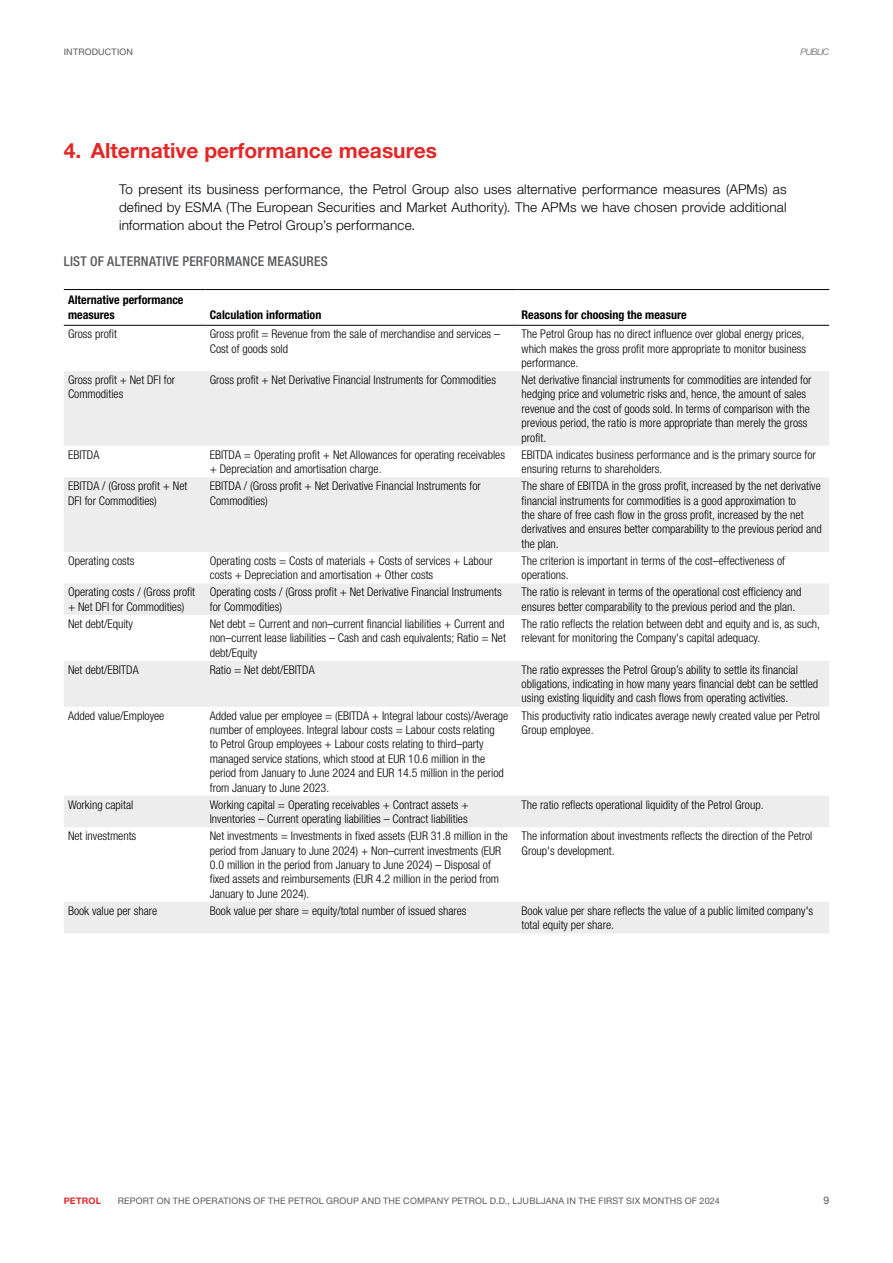
<style>
.page{position:relative;width:893px;height:1263px;background:#fff}
.page>*{position:absolute;margin:0;border:0;box-sizing:border-box;transform-origin:0 0}
.t1{font:700 21px "Helvetica Neue LT Pro";color:#e12827}
.t2{font:300 13.5px/18px "Helvetica Neue LT Pro";letter-spacing:.01em;color:#000;text-align:justify}
.t3{font:500 condensed 13.5px "Helvetica Neue LT Pro";letter-spacing:.02em;color:#58595b}
.t4{font:300 condensed 12px/14.4px "Helvetica Neue LT Pro";color:#000}
.t5{font:700 condensed 12px/14.4px "Helvetica Neue LT Pro";color:#000}
.t6{font:10.5px "Helvetica Neue LT Pro";color:#58595b}
.t7{font:9px "Helvetica Neue LT Pro";letter-spacing:.02em;color:#58595b}
.t8{font:700 9px "Helvetica Neue LT Pro";letter-spacing:.02em;color:#e12827}
.t9{font:italic 300 9px "Helvetica Neue LT Pro";letter-spacing:-.055em;color:#58595b}
</style>
<div class="page">
<svg style="left:64px;top:371px;width:765px;height:562px;fill:#ededee"></svg>
<hr style="left:64px;top:289px;width:142px;height:1px;background:#000">
<hr style="left:206px;top:289px;width:311px;height:1px;background:#000">
<hr style="left:517px;top:289px;width:312px;height:1px;background:#000">
<hr style="left:64px;top:325px;width:142px;height:1px;background:#000">
<hr style="left:206px;top:325px;width:311px;height:1px;background:#000">
<hr style="left:517px;top:325px;width:312px;height:1px;background:#000">
<p class="t7" style="left:64px;top:47px;width:71px">INTRODUCTION</p>
<p class="t9" style="left:801px;top:47px;width:30px">PUBLIC</p>
<h1 class="t1" style="left:64px;top:138px;width:375px">4. Alternative performance measures</h1>
<p class="t2" style="left:119px;top:180px;width:669px">To present its business performance, the Petrol Group also uses alternative performance measures (APMs) as defined by ESMA (The European Securities and Market Authority). The APMs we have chosen provide additional information about the Petrol Group’s performance.</p>
<p class="t3" style="left:64px;top:253px;width:266px">LIST OF ALTERNATIVE PERFORMANCE MEASURES</p>
<p class="t5" style="left:68px;top:293px;width:117px">Alternative performance measures</p>
<p class="t5" style="left:210px;top:307px;width:113px">Calculation information</p>
<p class="t5" style="left:522px;top:307px;width:166px">Reasons for choosing the measure</p>
<p class="t4" style="left:68px;top:327px;width:50px">Gross profit</p>
<p class="t4" style="left:210px;top:327px;width:292px">Gross profit = Revenue from the sale of merchandise and services –<br>Cost of goods sold</p>
<p class="t4" style="left:522px;top:327px;width:286px">The Petrol Group has no direct influence over global energy prices, which makes the gross profit more appropriate to monitor business performance.</p>
<p class="t4" style="left:68px;top:372px;width:109px">Gross profit + Net DFI for<br>Commodities</p>
<p class="t4" style="left:210px;top:372px;width:288px">Gross profit + Net Derivative Financial Instruments for Commodities</p>
<p class="t4" style="left:522px;top:372px;width:291px">Net derivative financial instruments for commodities are intended for hedging price and volumetric risks and, hence, the amount of sales revenue and the cost of goods sold. In terms of comparison with the previous period, the ratio is more appropriate than merely the gross profit.</p>
<p class="t4" style="left:68px;top:447px;width:33px">EBITDA</p>
<p class="t4" style="left:210px;top:447px;width:297px">EBITDA = Operating profit + Net Allowances for operating receivables + Depreciation and amortisation charge.</p>
<p class="t4" style="left:522px;top:447px;width:296px">EBITDA indicates business performance and is the primary source for ensuring returns to shareholders.</p>
<p class="t4" style="left:68px;top:479px;width:121px">EBITDA / (Gross profit + Net<br>DFI for Commodities)</p>
<p class="t4" style="left:210px;top:479px;width:273px">EBITDA / (Gross profit + Net Derivative Financial Instruments for<br>Commodities)</p>
<p class="t4" style="left:522px;top:479px;width:302px">The share of EBITDA in the gross profit, increased by the net derivative financial instruments for commodities is a good approximation to<br>the share of free cash flow in the gross profit, increased by the net derivatives and ensures better comparability to the previous period and the plan.</p>
<p class="t4" style="left:68px;top:553px;width:68px">Operating costs</p>
<p class="t4" style="left:210px;top:553px;width:284px">Operating costs = Costs of materials + Costs of services + Labour costs + Depreciation and amortisation + Other costs</p>
<p class="t4" style="left:522px;top:553px;width:265px">The criterion is important in terms of the cost–effectiveness of operations.</p>
<p class="t4" style="left:68px;top:585px;width:129px">Operating costs / (Gross profit + Net DFI for Commodities)</p>
<p class="t4" style="left:210px;top:585px;width:293px">Operating costs / (Gross profit + Net Derivative Financial Instruments for Commodities)</p>
<p class="t4" style="left:522px;top:585px;width:281px">The ratio is relevant in terms of the operational cost efficiency and ensures better comparability to the previous period and the plan.</p>
<p class="t4" style="left:68px;top:616px;width:66px">Net debt/Equity</p>
<p class="t4" style="left:210px;top:616px;width:298px">Net debt = Current and non–current financial liabilities + Current and non–current lease liabilities – Cash and cash equivalents; Ratio = Net debt/Equity</p>
<p class="t4" style="left:522px;top:616px;width:300px">The ratio reflects the relation between debt and equity and is, as such, relevant for monitoring the Company's capital adequacy.</p>
<p class="t4" style="left:68px;top:662px;width:72px">Net debt/EBITDA</p>
<p class="t4" style="left:210px;top:662px;width:106px">Ratio = Net debt/EBITDA</p>
<p class="t4" style="left:522px;top:662px;width:298px">The ratio expresses the Petrol Group’s ability to settle its financial obligations, indicating in how many years financial debt can be settled using existing liquidity and cash flows from operating activities.</p>
<p class="t4" style="left:68px;top:708px;width:98px">Added value/Employee</p>
<p class="t4" style="left:210px;top:708px;width:300px">Added value per employee = (EBITDA + Integral labour costs)/Average number of employees. Integral labour costs = Labour costs relating<br>to Petrol Group employees + Labour costs relating to third–party managed service stations, which stood at EUR 10.6 million in the period from January to June 2024 and EUR 14.5 million in the period from January to June 2023.</p>
<p class="t4" style="left:522px;top:708px;width:300px">This productivity ratio indicates average newly created value per Petrol<br>Group employee.</p>
<p class="t4" style="left:68px;top:797px;width:67px">Working capital</p>
<p class="t4" style="left:210px;top:797px;width:260px">Working capital = Operating receivables + Contract assets +<br>Inventories – Current operating liabilities – Contract liabilities</p>
<p class="t4" style="left:522px;top:797px;width:243px">The ratio reflects operational liquidity of the Petrol Group.</p>
<p class="t4" style="left:68px;top:828px;width:70px">Net investments</p>
<p class="t4" style="left:210px;top:828px;width:300px">Net investments = Investments in fixed assets (EUR 31.8 million in the period from January to June 2024) + Non–current investments (EUR 0.0 million in the period from January to June 2024) – Disposal of fixed assets and reimbursements (EUR 4.2 million in the period from January to June 2024).</p>
<p class="t4" style="left:522px;top:828px;width:292px">The information about investments reflects the direction of the Petrol<br>Group's development.</p>
<p class="t4" style="left:68px;top:903px;width:91px">Book value per share</p>
<p class="t4" style="left:210px;top:903px;width:258px">Book value per share = equity/total number of issued shares</p>
<p class="t4" style="left:522px;top:903px;width:293px">Book value per share reflects the value of a public limited company's total equity per share.</p>
<p class="t8" style="left:64px;top:1195px;width:39px">PETROL</p>
<p class="t7" style="left:118px;top:1196px;width:603px">REPORT ON THE OPERATIONS OF THE PETROL GROUP AND THE COMPANY PETROL D.D., LJUBLJANA IN THE FIRST SIX MONTHS OF 2024</p>
<p class="t6" style="left:823px;top:1194px;width:7px">9</p>
</div>
